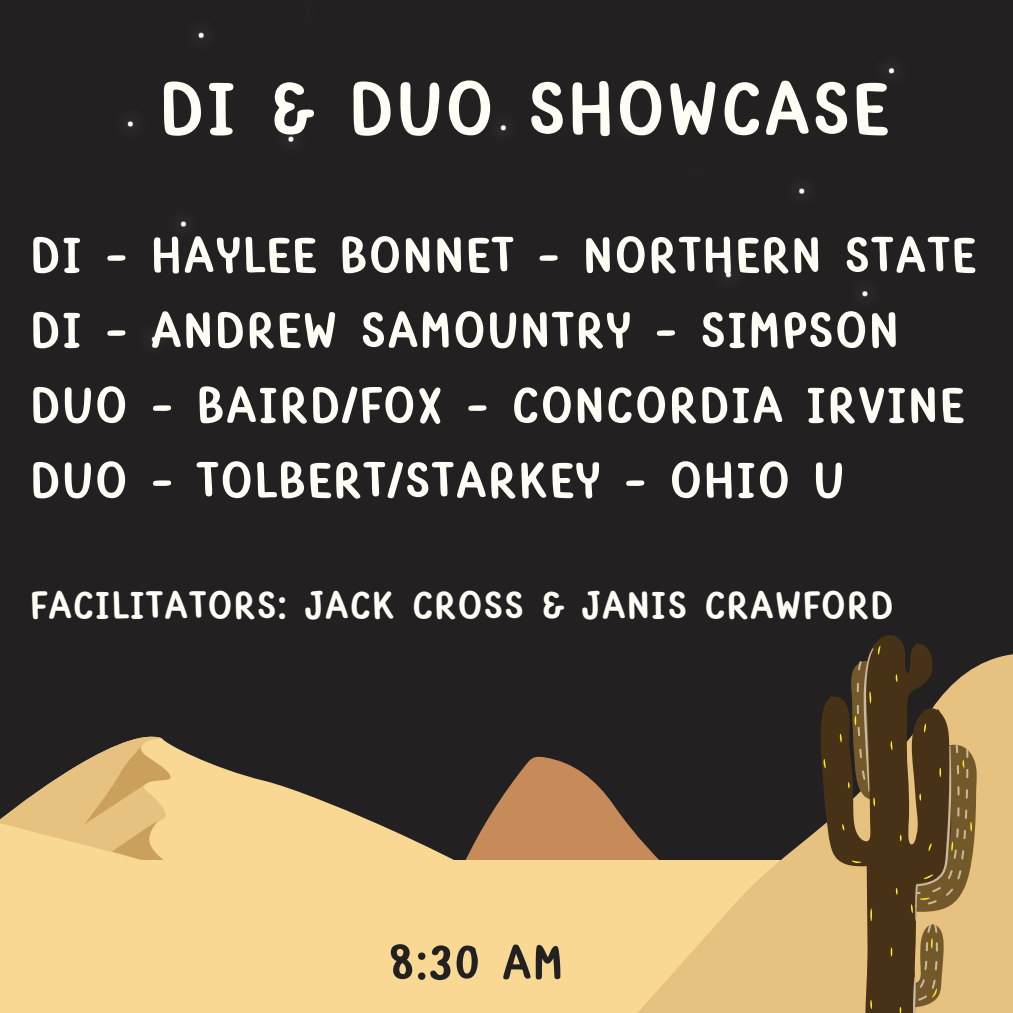
<style>
.page{position:relative;width:1013px;height:1013px;background:#fff}
.page>*{position:absolute;margin:0;border:0;box-sizing:border-box;transform-origin:0 0}
.t1{font:700 80px "Yvesyvesdrawing";color:#fffdf5}
.t2{font:700 53.75px/75px "Yvesyvesdrawing";color:#fffdf5}
.t3{font:700 51.25px "Yvesyvesdrawing";color:#222020}
.t4{font:700 41.25px "Yvesyvesdrawing";color:#fffdf5}
</style>
<div class="page">
<div style="left:0;top:0;width:1012px;height:1012px;background:#222020"></div>
<svg style="left:199px;top:756px;width:390px;height:104px"></svg>
<svg style="left:115px;top:736px;width:58px;height:10px"></svg>
<svg style="left:0;top:746px;width:199px;height:114px"></svg>
<div style="left:0;top:860px;width:1012px;height:152px;background:#f8d893"></div>
<svg style="left:589px;top:654px;width:423px;height:358px"></svg>
<svg style="left:972px;top:660px;width:4px;height:348px"></svg>
<svg style="left:820px;top:654px;width:3px;height:358px"></svg>
<svg style="left:873px;top:635px;width:52px;height:11px"></svg>
<svg style="left:823px;top:646px;width:149px;height:366px;background:#775f39"></svg>
<h1 class="t1" style="left:158px;top:75px;width:733px">DI &amp; DUO SHOWCASE</h1>
<p class="t2" style="left:29px;top:222px;width:948px">DI - HAYLEE BONNET - NORTHERN STATE<br>DI - ANDREW SAMOUNTRY - SIMPSON<br>DUO - BAIRD/FOX - CONCORDIA IRVINE<br>DUO - TOLBERT/STARKEY - OHIO U</p>
<p class="t4" style="left:29px;top:588px;width:866px">FACILITATORS: JACK CROSS &amp; JANIS CRAWFORD</p>
<h2 class="t3" style="left:388px;top:941px;width:177px">8:30 AM</h2>
</div>
